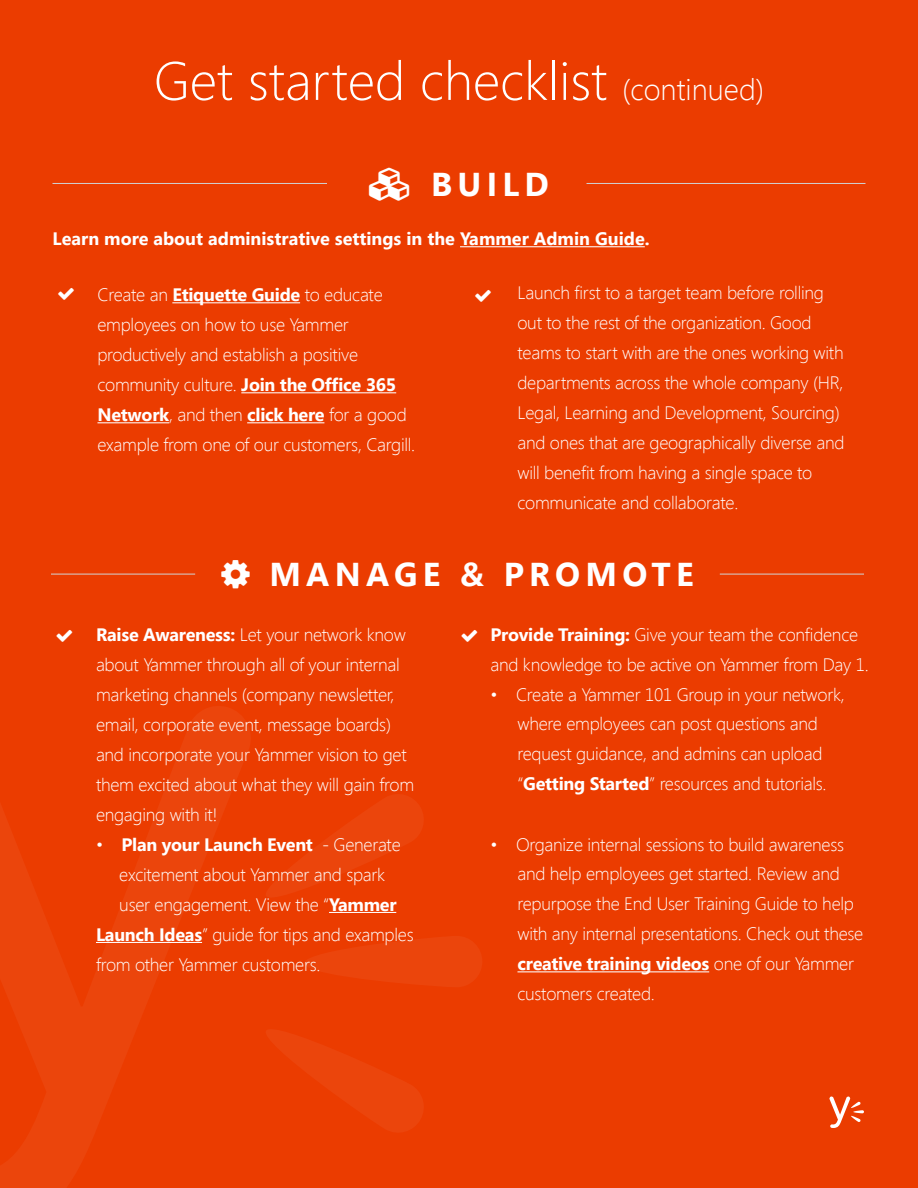
<style>
.page{position:relative;width:918px;height:1188px;background:#eb3c00}
.page>*{position:absolute;margin:0;border:0;box-sizing:border-box;transform-origin:0 0}
.t1{font:300 54px "Segoe UI";color:#fff}
.t2{font:700 33px "Segoe UI";letter-spacing:.16em;color:#fff}
.t3{font:300 18px/30px "Segoe UI";letter-spacing:-.015em;color:#fff}
.t4{font:700 18px "Segoe UI";color:#fff}
.s1{font-size:30px}
.s2{font-weight:700}
.s3{font-weight:300}
</style>
<div class="page">
<svg style="left:266px;top:794px;width:216px;height:338px"></svg>
<svg style="left:0;top:706px;width:251px;height:482px"></svg>
<svg style="left:829px;top:1096px;width:35px;height:32px"></svg>
<hr style="left:172px;top:302px;width:128px;height:1px;background:#fff">
<hr style="left:241px;top:392px;width:155px;height:1px;background:#fff">
<hr style="left:98px;top:422px;width:71px;height:1px;background:#fff">
<hr style="left:247px;top:422px;width:77px;height:1px;background:#fff">
<hr style="left:52px;top:183px;width:275px;height:1px;background:#d1d3d4">
<hr style="left:586px;top:183px;width:280px;height:1px;background:#d1d3d4">
<hr style="left:460px;top:246px;width:185px;height:1px;background:#fff">
<hr style="left:329px;top:912px;width:67px;height:1px;background:#fff">
<hr style="left:96px;top:942px;width:106px;height:1px;background:#fff">
<hr style="left:518px;top:971px;width:191px;height:1px;background:#fff">
<hr style="left:51px;top:574px;width:144px;height:1px;background:#d1d3d4">
<hr style="left:720px;top:574px;width:144px;height:1px;background:#d1d3d4">
<h1 class="t1" style="left:154px;top:44px;width:612px">Get started checklist <span class="s1">(continued)</span></h1>
<h2 class="t2" style="left:431px;top:160px;width:119px">BUILD</h2>
<p class="t4" style="left:52px;top:226px;width:599px">Learn more about administrative settings in the Yammer Admin Guide.</p>
<p class="t3" style="left:98px;top:279px;width:319px">Create an <span class="s2">Etiquette Guide</span> to educate employees on how to use Yammer productively and establish a positive community culture. <span class="s2">Join the Office 365<br>Network</span>, and then <span class="s2">click here</span> for a good example from one of our customers, Cargill.</p>
<p class="t3" style="left:517px;top:277px;width:328px">Launch first to a target team before rolling out to the rest of the organization. Good teams to start with are the ones working with departments across the whole company (HR, Legal, Learning and Development, Sourcing) and ones that are geographically diverse and will benefit from having a single space to communicate and collaborate.</p>
<h2 class="t2" style="left:269px;top:551px;width:426px">MANAGE &amp; PROMOTE</h2>
<p class="t3" style="left:96px;top:619px;width:320px"><span class="s2">Raise Awareness:</span> Let your network know about Yammer through all of your internal marketing channels (company newsletter, email, corporate event, message boards) and incorporate your Yammer vision to get them excited about what they will gain from engaging with it!</p>
<p class="t4" style="left:96px;top:832px;width:306px"><span class="s3">•</span> Plan your Launch Event <span class="s3">- Generate</span></p>
<p class="t3" style="left:119px;top:859px;width:267px">excitement about Yammer and spark</p>
<p class="t3" style="left:119px;top:889px;width:279px">user engagement. View the “<span class="s2">Yammer</span></p>
<p class="t3" style="left:96px;top:919px;width:319px"><span class="s2">Launch Ideas</span>” guide for tips and examples</p>
<p class="t3" style="left:96px;top:949px;width:226px">from other Yammer customers.</p>
<p class="t3" style="left:491px;top:619px;width:380px"><span class="s2">Provide Training:</span> Give your team the confidence and knowledge to be active on Yammer from Day 1.</p>
<p class="t3" style="left:491px;top:679px;width:356px">• Create a Yammer 101 Group in your network,</p>
<p class="t3" style="left:518px;top:708px;width:311px">where employees can post questions and request guidance, and admins can upload “<span class="s2">Getting Started</span>” resources and tutorials.</p>
<p class="t3" style="left:491px;top:829px;width:355px">• Organize internal sessions to build awareness</p>
<p class="t3" style="left:518px;top:858px;width:347px">and help employees get started. Review and repurpose the End User Training Guide to help with any internal presentations. Check out these <span class="s2">creative training videos</span> one of our Yammer customers created.</p>
</div>
